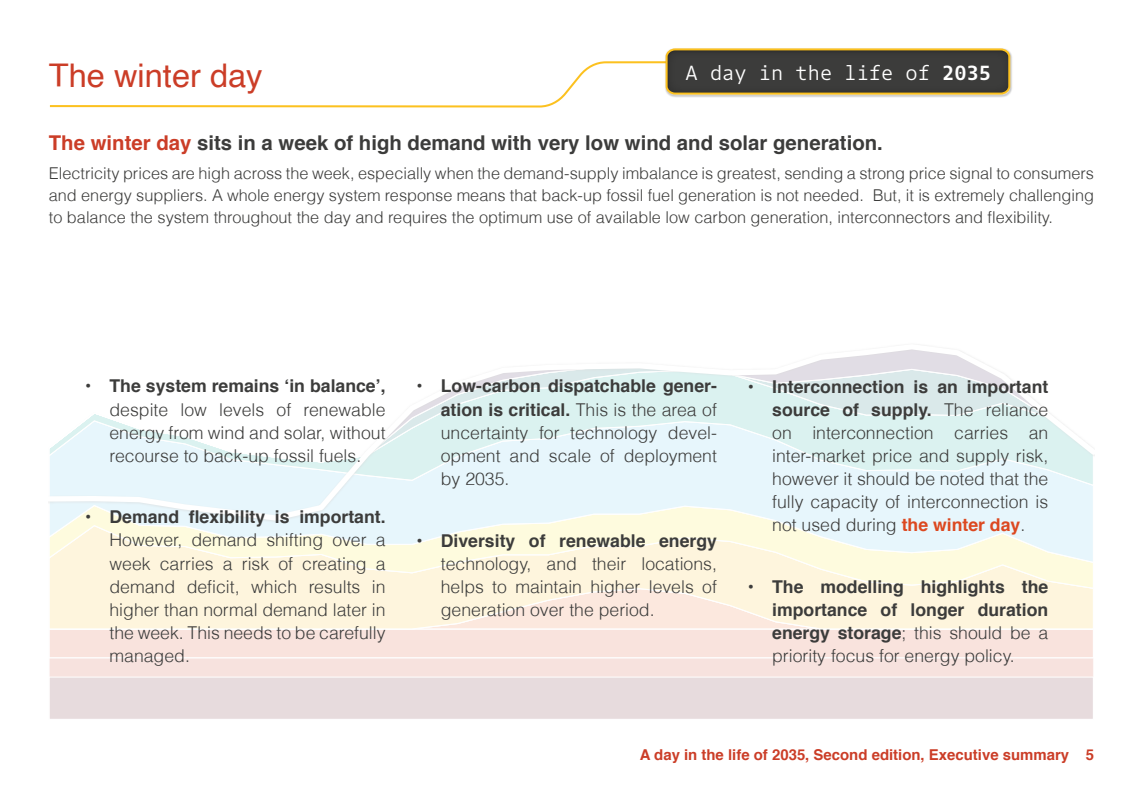
<style>
.page{position:relative;width:1143px;height:809px;background:#fff}
.page>*{position:absolute;margin:0;border:0;box-sizing:border-box;transform-origin:0 0}
.t1{font:32.55px "Helvetica";color:#cb3d27}
.t2{font:700 20.33px "Helvetica";color:#3c3c3b}
.t3{font:20.33px "Dico Code Two";color:#fff}
.t4{font:300 17.62px/23.1px "Helvetica";color:#3c3c3b;text-align:justify}
.t5{font:700 17.62px/23.1px "Helvetica";color:#3c3c3b;text-align:justify}
.t6{font:300 16.27px/21.8px "Helvetica";color:#3c3c3b;text-align:justify}
.t7{font:700 14.92px "Helvetica";color:#cb3d27}
.s1{font-weight:700}
.s2{color:#cb3d27}
.s3{font-weight:700;color:#dc4820}
.s4{font-weight:300}
</style>
<div class="page">
<svg style="left:49px;top:61px;width:615px;height:47px"></svg>
<img style="left:664px;top:54px;width:348px;height:43px">
<svg style="left:665px;top:48px;width:346px;height:48px;background:#534e3e"></svg>
<div style="left:50px;top:677px;width:1043px;height:42px;background:#e7dbdd"></div>
<div style="left:50px;top:630px;width:1043px;height:47px;background:#f9e3dd"></div>
<svg style="left:50px;top:589px;width:1043px;height:40px;background:#fdf2de"></svg>
<div style="left:50px;top:563px;width:1043px;height:26px;background:#fef5dd"></div>
<svg style="left:50px;top:524px;width:1043px;height:39px;background:#f8f8e6"></svg>
<svg style="left:49px;top:349px;width:1045px;height:174px"></svg>
<h1 class="t1" style="left:49px;top:50px;width:215px">The winter day</h1>
<p class="t3" style="left:686px;top:60px;width:307px">A day in the life of <span class="s1">2035</span></p>
<p class="t2" style="left:49px;top:126px;width:835px"><span class="s2">The winter day</span> sits in a week of high demand with very low wind and solar generation.</p>
<p class="t6" style="left:49px;top:162px;width:1047px">Electricity prices are high across the week, especially when the demand-supply imbalance is greatest, sending a strong price signal to consumers and energy suppliers. A whole energy system response means that back-up fossil fuel generation is not needed. But, it is extremely challenging to balance the system throughout the day and requires the optimum use of available low carbon generation, interconnectors and flexibility.</p>
<p class="t5" style="left:85px;top:374px;width:302px">• The system remains ‘in balance’,</p>
<p class="t4" style="left:109px;top:397px;width:278px">despite low levels of renewable energy from wind and solar, without recourse to back-up fossil fuels.</p>
<p class="t5" style="left:85px;top:505px;width:302px">• Demand flexibility is important.</p>
<p class="t4" style="left:109px;top:528px;width:278px">However, demand shifting over a week carries a risk of creating a demand deficit, which results in higher than normal demand later in the week. This needs to be carefully managed.</p>
<p class="t4" style="left:441px;top:374px;width:278px;text-indent:-24px"><span class="s1">• Low-carbon dispatchable gener&shy;ation is critical.</span> This is the area of uncertainty for technology devel&shy;opment and scale of deployment by 2035.</p>
<p class="t5" style="left:416px;top:528px;width:302px">• Diversity of renewable energy</p>
<p class="t4" style="left:441px;top:551px;width:278px">technology, and their locations, helps to maintain higher levels of generation over the period.</p>
<p class="t4" style="left:772px;top:374px;width:278px;text-indent:-24px"><span class="s1">• Interconnection is an important source of supply.</span> The reliance on interconnection carries an inter-market price and supply risk, however it should be noted that the fully capacity of interconnection is not used during <span class="s3">the winter day</span>.</p>
<p class="t5" style="left:772px;top:575px;width:278px;text-indent:-24px">• The modelling highlights the importance of longer duration energy storage<span class="s4">; this should be a priority focus for energy policy.</span></p>
<p class="t7" style="left:640px;top:742px;width:456px">A day in the life of 2035, Second edition, Executive summary 5</p>
</div>
